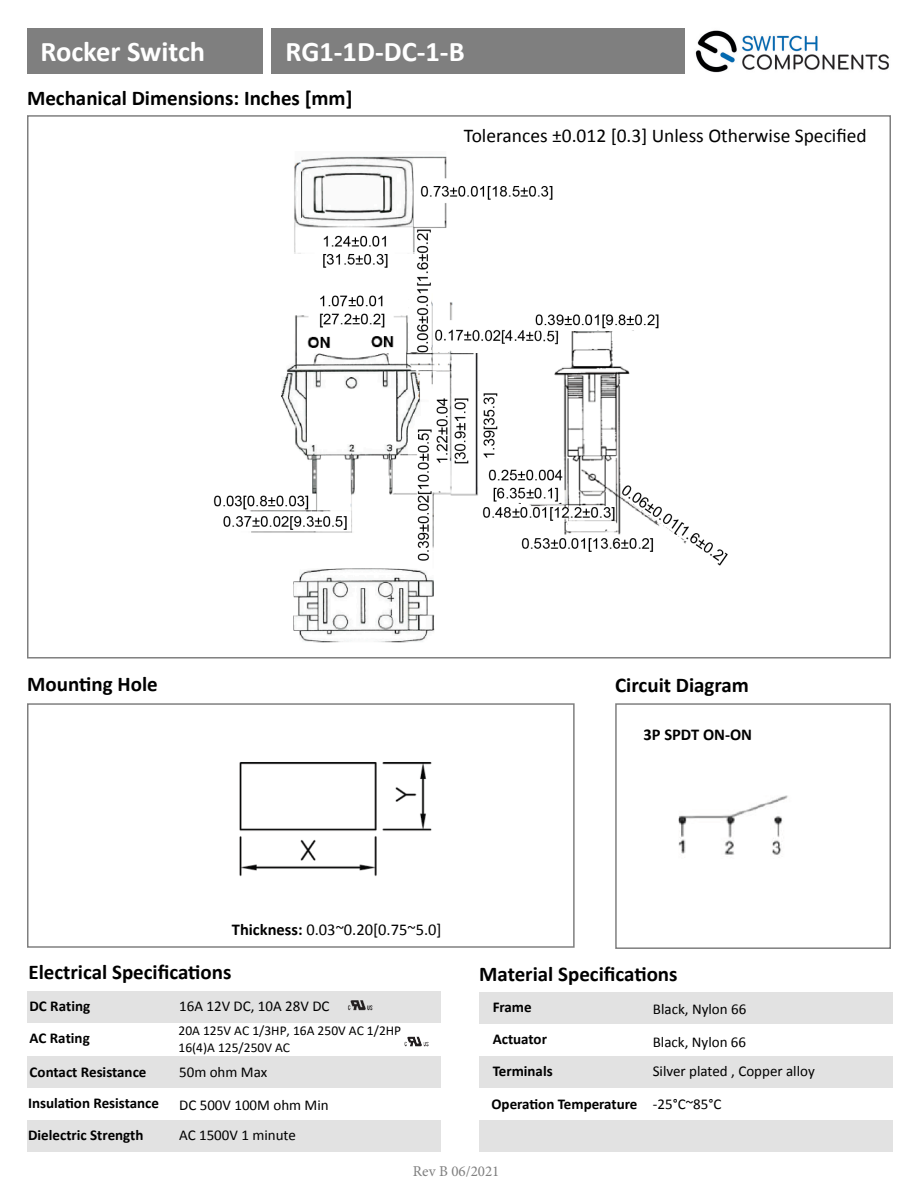
<style>
.page{position:relative;width:918px;height:1188px;background:#fff}
.page>*{position:absolute;margin:0;border:0;box-sizing:border-box;transform-origin:0 0}
.t1{font:700 28.5px "Calibri";color:#fff}
.t2{font:700 21px "Calibri";color:#000}
.t3{font:19.5px "Calibri";color:#000}
.t4{font:16.5px "Calibri";color:#000}
.t5{font:700 16.5px "Calibri";color:#000}
.t6{font:15px "Calibri";color:#000}
.t7{font:700 15px "Calibri";color:#000}
.t8{font:15px "Minion Pro";color:#7f7f7f}
.t9{font:13.5px/16.2px "Calibri";color:#000}
.s1{font-weight:700}
</style>
<div class="page">
<img style="left:695px;top:30px;width:194px;height:43px">
<div style="left:27px;top:29px;width:236px;height:45px;background:#7f7f7f"></div>
<div style="left:27px;top:703px;width:548px;height:245px;border:2px solid #7f7f7f"></div>
<div style="left:615px;top:703px;width:276px;height:246px;border:2px solid #7f7f7f"></div>
<div style="left:271px;top:28px;width:414px;height:46px;background:#7f7f7f"></div>
<div style="left:479px;top:992px;width:414px;height:31px;background:#e2e2e2"></div>
<div style="left:27px;top:1056px;width:414px;height:32px;background:#e2e2e2"></div>
<div style="left:479px;top:1056px;width:414px;height:32px;background:#e2e2e2"></div>
<div style="left:27px;top:1120px;width:414px;height:32px;background:#e2e2e2"></div>
<div style="left:479px;top:1120px;width:414px;height:32px;background:#e2e2e2"></div>
<div style="left:27px;top:991px;width:414px;height:31px;background:#e2e2e2"></div>
<img style="left:347px;top:1000px;width:26px;height:11px">
<img style="left:239px;top:762px;width:193px;height:115px">
<img style="left:678px;top:795px;width:110px;height:60px">
<img style="left:213px;top:156px;width:515px;height:487px">
<img style="left:396px;top:1022px;width:37px;height:25px">
<p class="t1" style="left:40px;top:31px;width:166px">Rocker Switch</p>
<p class="t1" style="left:286px;top:31px;width:181px">RG1-1D-DC-1-B</p>
<p class="t2" style="left:27px;top:83px;width:327px">Mechanical Dimensions: Inches [mm]</p>
<p class="t3" style="left:464px;top:124px;width:404px">Tolerances ±0.012 [0.3] Unless Otherwise Specified</p>
<p class="t2" style="left:27px;top:669px;width:132px">Mounting Hole</p>
<p class="t2" style="left:615px;top:671px;width:135px">Circuit Diagram</p>
<p class="t5" style="left:644px;top:722px;width:110px">3P SPDT ON-ON</p>
<p class="t4" style="left:232px;top:920px;width:211px"><span class="s1">Thickness:</span> 0.03~0.20[0.75~5.0]</p>
<p class="t2" style="left:28px;top:957px;width:205px">Electrical Specifications</p>
<p class="t7" style="left:30px;top:995px;width:62px">DC Rating</p>
<p class="t6" style="left:179px;top:997px;width:152px">16A 12V DC, 10A 28V DC</p>
<p class="t2" style="left:479px;top:959px;width:200px">Material Specifications</p>
<p class="t7" style="left:493px;top:996px;width:41px">Frame</p>
<p class="t7" style="left:493px;top:1028px;width:56px">Actuator</p>
<p class="t6" style="left:653px;top:1000px;width:95px">Black, Nylon 66</p>
<p class="t7" style="left:29px;top:1028px;width:62px">AC Rating</p>
<p class="t9" style="left:179px;top:1022px;width:224px">20A 125V AC 1/3HP, 16A 250V AC 1/2HP<br>16(4)A 125/250V AC</p>
<p class="t6" style="left:653px;top:1033px;width:95px">Black, Nylon 66</p>
<p class="t6" style="left:653px;top:1062px;width:164px">Silver plated , Copper alloy</p>
<p class="t7" style="left:30px;top:1061px;width:118px">Contact Resistance</p>
<p class="t6" style="left:179px;top:1063px;width:90px">50m ohm Max</p>
<p class="t7" style="left:493px;top:1061px;width:62px">Terminals</p>
<p class="t7" style="left:28px;top:1092px;width:132px">Insulation Resistance</p>
<p class="t7" style="left:28px;top:1125px;width:117px">Dielectric Strength</p>
<p class="t7" style="left:492px;top:1093px;width:148px">Operation Temperature</p>
<p class="t6" style="left:179px;top:1095px;width:151px">DC 500V 100M ohm Min</p>
<p class="t6" style="left:653px;top:1095px;width:70px">-25°C~85°C</p>
<p class="t6" style="left:179px;top:1126px;width:118px">AC 1500V 1 minute</p>
<p class="t8" style="left:413px;top:1162px;width:88px">Rev B 06/2021</p>
</div>
